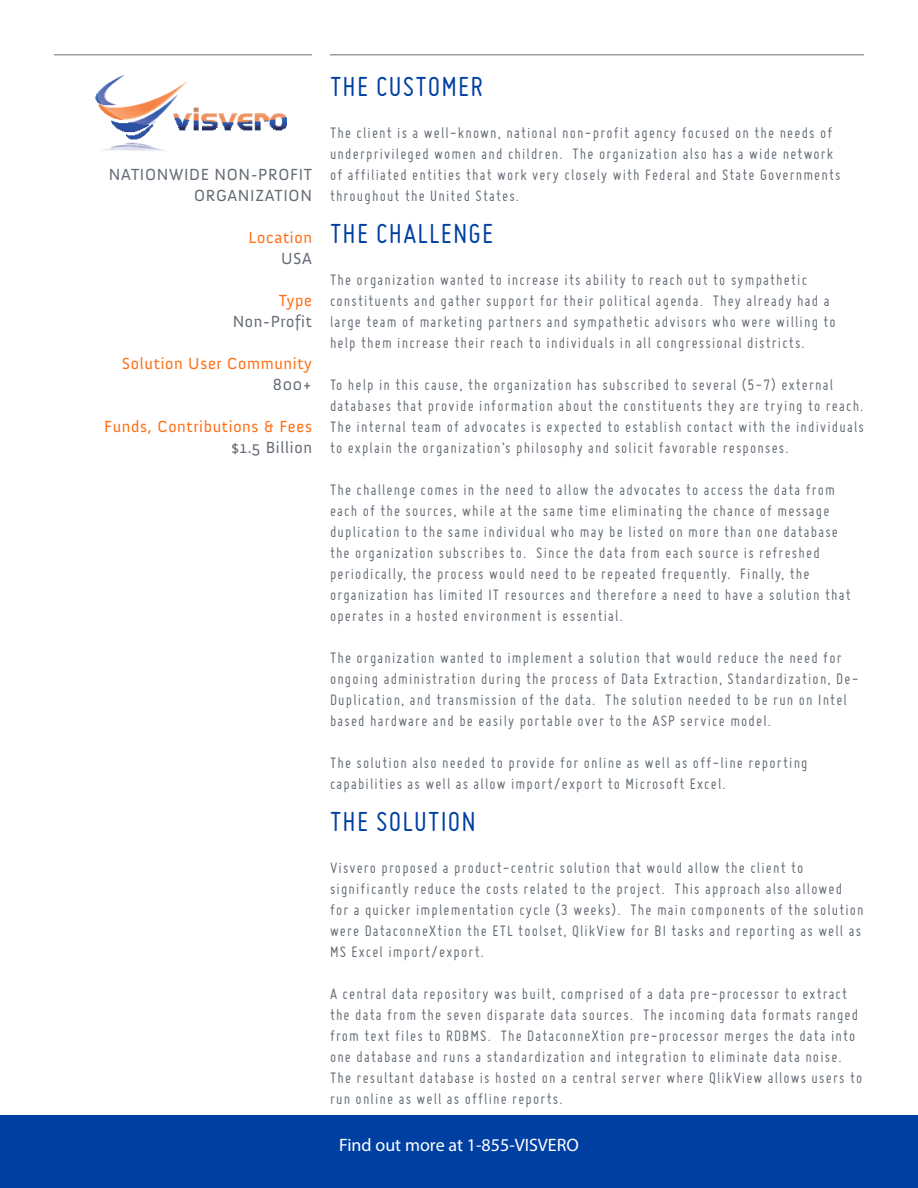
<style>
.page{position:relative;width:918px;height:1188px;background:#fff}
.page>*{position:absolute;margin:0;border:0;box-sizing:border-box;transform-origin:0 0}
.Text_heading{font:30px "Miso";letter-spacing:.04em;color:#003fa2}
.t1{font:18px "Myriad Pro";color:#fff}
.t2{font:16.5px/21px "Miso";letter-spacing:.07em;color:#636b74}
.Company_infobox{font:16.5px/21px "Anivers";letter-spacing:.04em;color:#636b74;text-align:right}
.Company_infobox-2{font:16.5px "Anivers";letter-spacing:.04em;color:#ff6e14}
</style>
<div class="page">
<hr style="left:54px;top:54px;width:258px;height:2px;background:#9a9c9e">
<hr style="left:330px;top:54px;width:534px;height:2px;background:#9a9c9e">
<div style="left:0;top:1116px;width:918px;height:72px;background:#003fa2"></div>
<img style="left:95px;top:75px;width:191px;height:76px">
<p class="Company_infobox" style="left:109px;top:164px;width:205px">NATIONWIDE NON-PROFIT<br>ORGANIZATION</p>
<p class="Company_infobox-2" style="left:249px;top:228px;width:65px">Location</p>
<p class="Company_infobox" style="left:281px;top:248px;width:32px">USA</p>
<p class="Company_infobox-2" style="left:279px;top:291px;width:35px">Type</p>
<p class="Company_infobox" style="left:233px;top:311px;width:81px">Non-Profit</p>
<p class="Company_infobox-2" style="left:122px;top:354px;width:192px">Solution User Community</p>
<p class="Company_infobox" style="left:273px;top:374px;width:41px">800+</p>
<p class="Company_infobox-2" style="left:104px;top:417px;width:209px">Funds, Contributions &amp; Fees</p>
<p class="Company_infobox" style="left:231px;top:437px;width:82px">$1.5 Billion</p>
<p class="Text_heading" style="left:330px;top:70px;width:155px">THE CUSTOMER</p>
<p class="t2" style="left:330px;top:122px;width:512px">The client is a well-known, national non-profit agency focused on the needs of underprivileged women and children. The organization also has a wide network of affiliated entities that work very closely with Federal and State Governments throughout the United States.</p>
<p class="Text_heading" style="left:330px;top:217px;width:165px">THE CHALLENGE</p>
<p class="t2" style="left:330px;top:269px;width:507px">The organization wanted to increase its ability to reach out to sympathetic constituents and gather support for their political agenda. They already had a large team of marketing partners and sympathetic advisors who were willing to help them increase their reach to individuals in all congressional districts.</p>
<p class="t2" style="left:330px;top:374px;width:535px">To help in this cause, the organization has subscribed to several (5-7) external databases that provide information about the constituents they are trying to reach.<br>The internal team of advocates is expected to establish contact with the individuals to explain the organization’s philosophy and solicit favorable responses.</p>
<p class="t2" style="left:330px;top:479px;width:522px">The challenge comes in the need to allow the advocates to access the data from each of the sources, while at the same time eliminating the chance of message duplication to the same individual who may be listed on more than one database the organization subscribes to. Since the data from each source is refreshed periodically, the process would need to be repeated frequently. Finally, the organization has limited IT resources and therefore a need to have a solution that operates in a hosted environment is essential.</p>
<p class="t2" style="left:330px;top:647px;width:530px">The organization wanted to implement a solution that would reduce the need for ongoing administration during the process of Data Extraction, Standardization, De-Duplication, and transmission of the data. The solution needed to be run on Intel based hardware and be easily portable over to the ASP service model.</p>
<p class="t2" style="left:330px;top:752px;width:479px">The solution also needed to provide for online as well as off-line reporting capabilities as well as allow import/export to Microsoft Excel.</p>
<p class="Text_heading" style="left:330px;top:805px;width:147px">THE SOLUTION</p>
<p class="t2" style="left:330px;top:857px;width:535px">Visvero proposed a product-centric solution that would allow the client to significantly reduce the costs related to the project. This approach also allowed for a quicker implementation cycle (3 weeks). The main components of the solution were DataconneXtion the ETL toolset, QlikView for BI tasks and reporting as well as MS Excel import/export.</p>
<p class="t2" style="left:330px;top:983px;width:534px">A central data repository was built, comprised of a data pre-processor to extract the data from the seven disparate data sources. The incoming data formats ranged from text files to RDBMS. The DataconneXtion pre-processor merges the data into one database and runs a standardization and integration to eliminate data noise.<br>The resultant database is hosted on a central server where QlikView allows users to run online as well as offline reports.</p>
<p class="t1" style="left:339px;top:1134px;width:241px">Find out more at 1-855-VISVERO</p>
</div>
